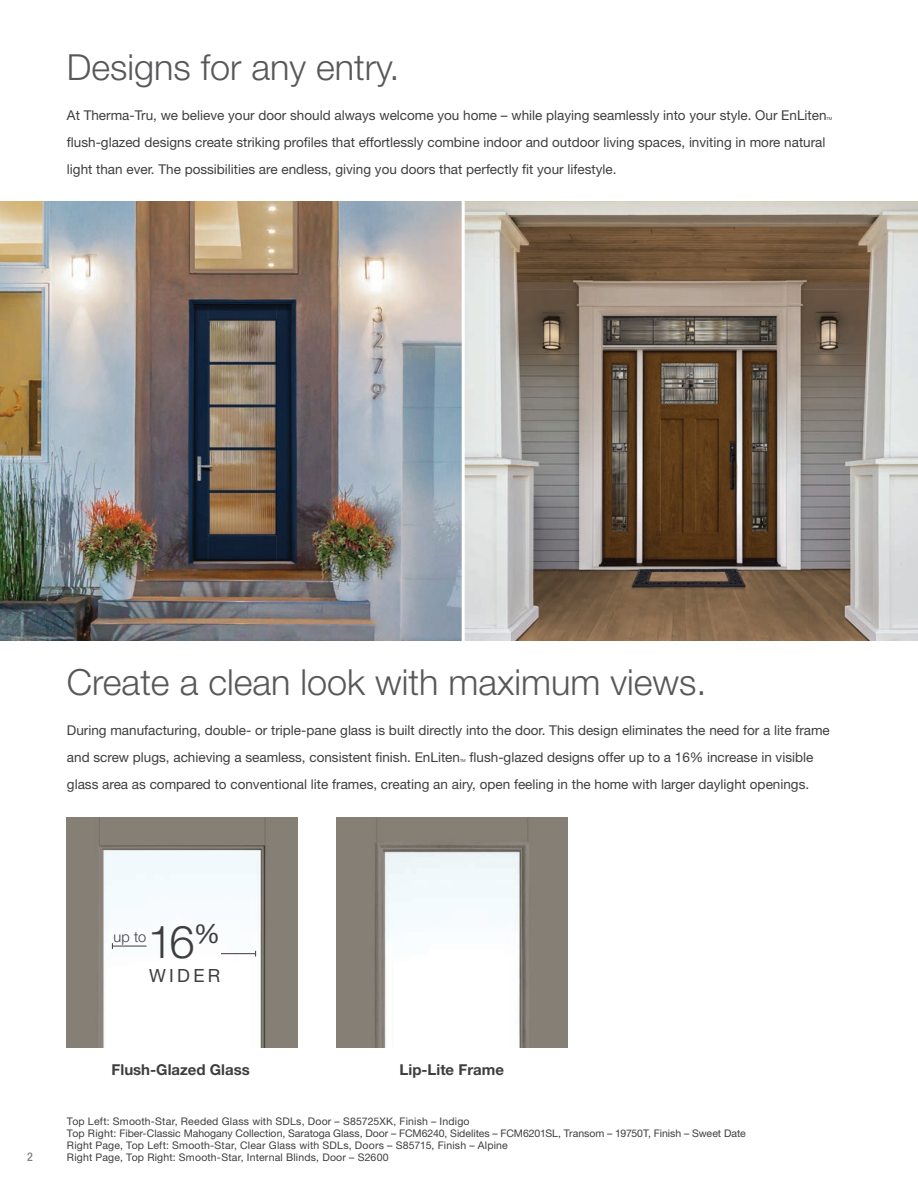
<style>
.page{position:relative;width:918px;height:1188px;background:#fff}
.page>*{position:absolute;margin:0;border:0;box-sizing:border-box;transform-origin:0 0}
._13_Notes{font:300 45.45px "Helvetica Neue LT Std";color:#3e3e3f}
.t1{font:300 36px "Helvetica Neue LT Std";color:#57585a}
._13_Notes-2{font:26.55px "Helvetica Neue LT Std";color:#3e3e3f}
._13_Notes-3{font:18.15px "Helvetica Neue LT Std";letter-spacing:.18em;color:#3e3e3f}
.t2{font:700 15px "Helvetica Neue LT Std";color:#3e3e3f}
._13_Notes-4{font:300 14.55px "Helvetica Neue LT Std";color:#3e3e3f}
.Body_Text{font:13.5px/27px "Helvetica Neue LT Std";color:#3e3e3f}
.t3{font:500 condensed 12px "Helvetica Neue LT Std";color:#808285}
._13_Notes-5{font:10.5px/12px "Helvetica Neue LT Std";letter-spacing:.015em;color:#3e3e3f}
.Body_Text-2{font:4.05px "Helvetica Neue LT Std";color:#3e3e3f}
</style>
<div class="page">
<img style="left:0;top:202px;width:918px;height:438px">
<img style="left:337px;top:817px;width:230px;height:231px">
<img style="left:67px;top:817px;width:231px;height:231px">
<hr style="left:221px;top:953px;width:34px;height:1px;background:#3e3e3f">
<hr style="left:112px;top:946px;width:35px;height:1px;background:#3e3e3f">
<hr style="left:462px;top:198px;width:3px;height:457px;background:#fff">
<p class="t1" style="left:67px;top:45px;width:334px">Designs for any entry.</p>
<p class="Body_Text" style="left:67px;top:102px;width:761px">At Therma-Tru, we believe your door should always welcome you home – while playing seamlessly into your style. Our EnLiten</p>
<p class="Body_Text-2" style="left:827px;top:116px;width:7px">TM</p>
<p class="Body_Text" style="left:67px;top:129px;width:760px">flush-glazed designs create striking profiles that effortlessly combine indoor and outdoor living spaces, inviting in more natural light than ever. The possibilities are endless, giving you doors that perfectly fit your lifestyle.</p>
<p class="t1" style="left:67px;top:660px;width:641px">Create a clean look with maximum views.</p>
<p class="Body_Text" style="left:67px;top:717px;width:764px">During manufacturing, double- or triple-pane glass is built directly into the door. This design eliminates the need for a lite frame and screw plugs, achieving a seamless, consistent finish. EnLiten</p>
<p class="Body_Text" style="left:67px;top:744px;width:748px;text-indent:403px">flush-glazed designs offer up to a 16% increase in visible glass area as compared to conventional lite frames, creating an airy, open feeling in the home with larger daylight openings.</p>
<p class="Body_Text-2" style="left:460px;top:758px;width:7px">TM</p>
<p class="t3" style="left:27px;top:1150px;width:7px">2</p>
<p class="_13_Notes-4" style="left:113px;top:928px;width:34px">up to</p>
<p class="_13_Notes-2" style="left:194px;top:917px;width:28px">%</p>
<p class="_13_Notes-3" style="left:149px;top:965px;width:73px">WIDER</p>
<p class="_13_Notes" style="left:148px;top:914px;width:49px">16</p>
<p class="t2" style="left:112px;top:1060px;width:140px">Flush-Glazed Glass</p>
<p class="t2" style="left:400px;top:1060px;width:106px">Lip-Lite Frame</p>
<p class="_13_Notes-5" style="left:67px;top:1115px;width:680px">Top Left: Smooth-Star, Reeded Glass with SDLs, Door – S85725XK, Finish – Indigo<br>Top Right: Fiber-Classic Mahogany Collection, Saratoga Glass, Door – FCM6240, Sidelites – FCM6201SL, Transom – 19750T, Finish – Sweet Date Right Page, Top Left: Smooth-Star, Clear Glass with SDLs, Doors – S85715, Finish – Alpine<br>Right Page, Top Right: Smooth-Star, Internal Blinds, Door – S2600</p>
</div>
